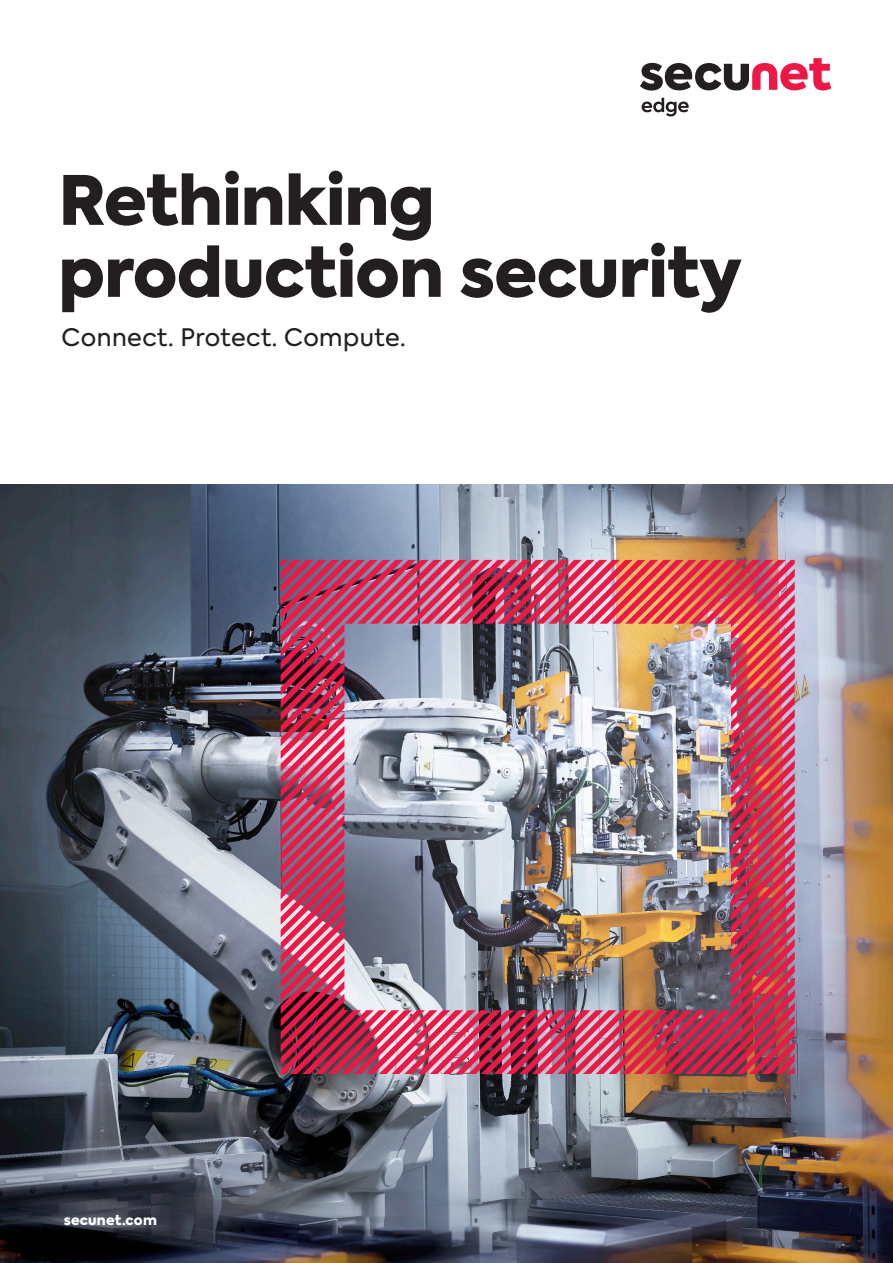
<style>
.page{position:relative;width:893px;height:1263px;background:#fff}
.page>*{position:absolute;margin:0;border:0;box-sizing:border-box;transform-origin:0 0}
.Titel_Headline_51pt{font:900 67.5px "Axiforma";letter-spacing:-.01em;color:#231f20}
.Subline{font:24px "Axiforma";letter-spacing:.02em;color:#231f20}
.t1{font:900 13.5px "Axiforma";letter-spacing:.015em;color:#fff}
</style>
<div class="page">
<img style="left:0;top:484px;width:893px;height:779px">
<img style="left:281px;top:560px;width:514px;height:514px">
<img style="left:293px;top:573px;width:502px;height:501px">
<img style="left:306px;top:585px;width:489px;height:489px">
<img style="left:319px;top:598px;width:476px;height:476px">
<img style="left:332px;top:611px;width:463px;height:463px">
<img style="left:344px;top:624px;width:451px;height:450px">
<img style="left:357px;top:636px;width:438px;height:438px">
<svg style="left:370px;top:649px;width:425px;height:425px;background:#9f909c"></svg>
<svg style="left:383px;top:662px;width:412px;height:412px;background:#9f8f9b"></svg>
<svg style="left:395px;top:675px;width:400px;height:399px;background:#a6949c"></svg>
<img style="left:408px;top:687px;width:387px;height:387px">
<img style="left:421px;top:700px;width:374px;height:374px">
<img style="left:434px;top:713px;width:361px;height:361px">
<img style="left:446px;top:726px;width:349px;height:348px">
<img style="left:459px;top:738px;width:336px;height:336px">
<img style="left:472px;top:751px;width:323px;height:323px">
<img style="left:485px;top:764px;width:310px;height:310px">
<img style="left:497px;top:777px;width:298px;height:297px">
<img style="left:510px;top:789px;width:285px;height:285px">
<img style="left:523px;top:802px;width:272px;height:272px">
<img style="left:536px;top:815px;width:259px;height:259px">
<img style="left:549px;top:828px;width:246px;height:246px">
<img style="left:561px;top:840px;width:234px;height:234px">
<img style="left:574px;top:853px;width:221px;height:221px">
<img style="left:583px;top:862px;width:212px;height:212px">
<svg style="left:642px;top:98px;width:47px;height:18px"></svg>
<svg style="left:640px;top:58px;width:191px;height:33px"></svg>
<p class="Titel_Headline_51pt" style="left:58px;top:152px;width:378px">Rethinking</p>
<p class="Titel_Headline_51pt" style="left:58px;top:224px;width:685px">production security</p>
<p class="Subline" style="left:62px;top:322px;width:346px">Connect. Protect. Compute.</p>
<p class="t1" style="left:64px;top:1211px;width:95px">secunet.com</p>
</div>
